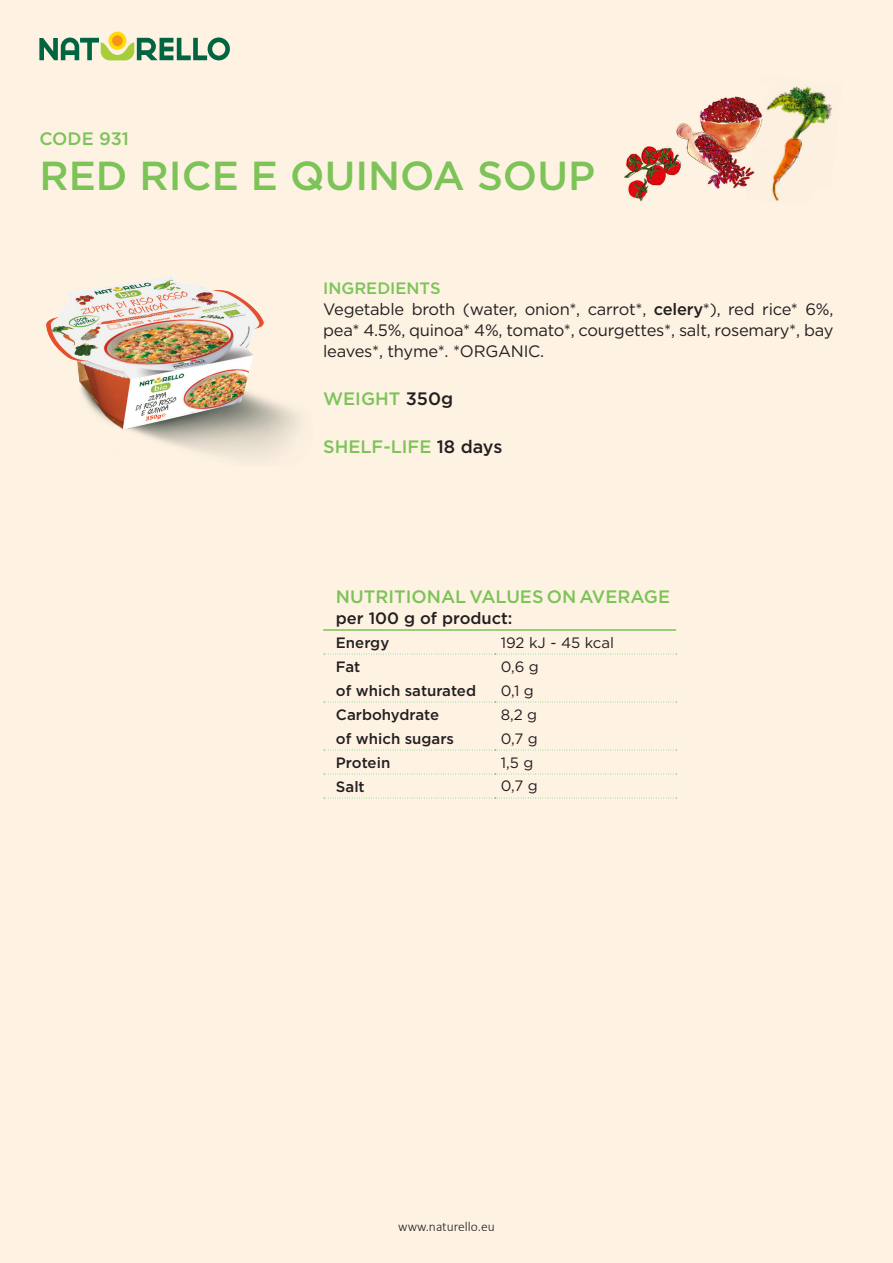
<style>
.page{position:relative;width:893px;height:1263px;background:#fef2e3}
.page>*{position:absolute;margin:0;border:0;box-sizing:border-box;transform-origin:0 0}
.t1{font:500 40.5px "Gotham";color:#7cc358}
.t2{font:500 18px "Gotham";color:#7cc358}
.t3{font:16.5px/21px "Gotham";letter-spacing:-.015em;color:#231f20}
.t4{font:500 16.5px "Gotham";color:#231f20}
.t5{font:500 15px "Gotham";color:#231f20}
.t6{font:15px "Gotham";color:#231f20}
.t7{font:300 13.5px "Calibri";color:#231f20}
.s1{font-weight:500;color:#7cc358}
.s2{font-weight:500}
.s3{color:#231f20}
</style>
<div class="page">
<div style="left:109px;top:32px;width:17px;height:18px;background:#ffdc01;border-radius:50%"></div>
<svg style="left:112px;top:35px;width:11px;height:11px"></svg>
<svg style="left:39px;top:37px;width:191px;height:23px"></svg>
<img style="left:624px;top:146px;width:52px;height:56px">
<img style="left:46px;top:276px;width:254px;height:182px">
<img style="left:770px;top:86px;width:62px;height:115px">
<img style="left:676px;top:96px;width:94px;height:93px">
<svg style="left:324px;top:654px;width:353px;height:1px"></svg>
<svg style="left:324px;top:702px;width:353px;height:1px"></svg>
<svg style="left:324px;top:750px;width:353px;height:1px"></svg>
<svg style="left:324px;top:774px;width:353px;height:1px"></svg>
<svg style="left:324px;top:798px;width:353px;height:1px"></svg>
<hr style="left:323px;top:629px;width:172px;height:2px;background:#7cc358">
<hr style="left:495px;top:629px;width:181px;height:2px;background:#7cc358">
<p class="t2" style="left:39px;top:127px;width:91px">CODE 931</p>
<h1 class="t1" style="left:39px;top:149px;width:557px">RED RICE E QUINOA SOUP</h1>
<p class="t3" style="left:323px;top:277px;width:512px"><span class="s1">INGREDIENTS<br></span>Vegetable broth (water, onion*, carrot*, <span class="s2">celery</span>*), red rice* 6%, pea* 4.5%, quinoa* 4%, tomato*, courgettes*, salt, rosemary*, bay leaves*, thyme*. *ORGANIC.</p>
<p class="t2" style="left:323px;top:387px;width:132px">WEIGHT <span class="s3">350g</span></p>
<p class="t2" style="left:323px;top:435px;width:181px">SHELF-LIFE <span class="s3">18 days</span></p>
<p class="t2" style="left:336px;top:585px;width:336px">NUTRITIONAL VALUES ON AVERAGE</p>
<p class="t4" style="left:336px;top:607px;width:178px">per 100 g of product:</p>
<p class="t5" style="left:336px;top:633px;width:55px">Energy</p>
<p class="t6" style="left:501px;top:634px;width:115px">192 kJ - 45 kcal</p>
<p class="t5" style="left:336px;top:657px;width:26px">Fat</p>
<p class="t6" style="left:501px;top:658px;width:40px">0,6 g</p>
<p class="t5" style="left:336px;top:681px;width:142px">of which saturated</p>
<p class="t6" style="left:501px;top:682px;width:35px">0,1 g</p>
<p class="t5" style="left:336px;top:705px;width:105px">Carbohydrate</p>
<p class="t6" style="left:501px;top:706px;width:38px">8,2 g</p>
<p class="t5" style="left:336px;top:729px;width:120px">of which sugars</p>
<p class="t6" style="left:501px;top:730px;width:39px">0,7 g</p>
<p class="t5" style="left:336px;top:753px;width:56px">Protein</p>
<p class="t6" style="left:501px;top:754px;width:34px">1,5 g</p>
<p class="t5" style="left:336px;top:777px;width:30px">Salt</p>
<p class="t6" style="left:501px;top:778px;width:39px">0,7 g</p>
<p class="t7" style="left:398px;top:1220px;width:98px">www.naturello.eu</p>
</div>
